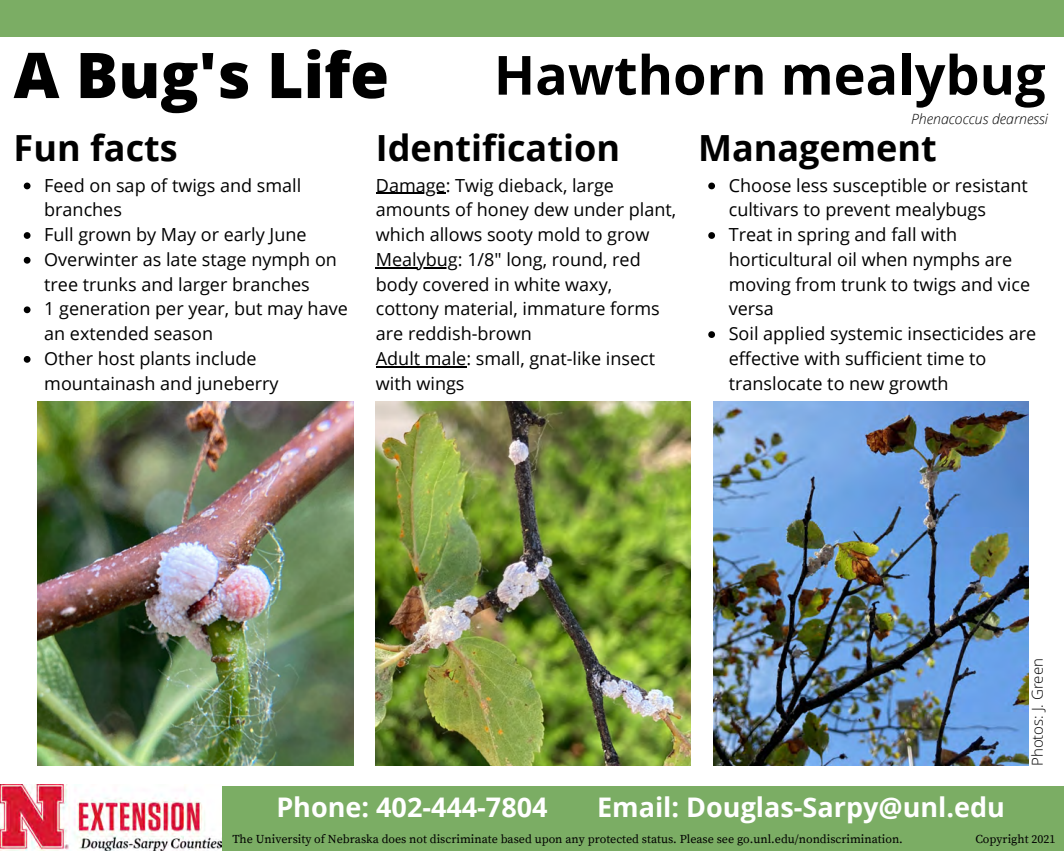
<style>
.page{position:relative;width:1064px;height:851px;background:#fff}
.page>*{position:absolute;margin:0;border:0;box-sizing:border-box;transform-origin:0 0}
.t1{font:800 63px "Open Sans";color:#000}
.t2{font:700 54px "Open Sans";color:#000}
.t3{font:700 36px "Open Sans";color:#000}
.t4{font:700 27px "Open Sans";color:#fff}
.t5{font:18px/24.8px "Open Sans";color:#000}
.t6{font:300 15px "Open Sans";color:#000}
.t7{font:italic 300 14.1px "Open Sans";color:#000}
.t8{font:12px "Source Serif Pro";color:#000}
</style>
<div class="page">
<div style="left:0;top:0;width:1063px;height:36px;background:#7bad64"></div>
<img style="left:375px;top:402px;width:315px;height:363px">
<img style="left:38px;top:402px;width:315px;height:363px">
<img style="left:713px;top:402px;width:315px;height:363px">
<svg style="left:24px;top:182px;width:6px;height:7px"></svg>
<svg style="left:24px;top:232px;width:6px;height:7px"></svg>
<svg style="left:24px;top:257px;width:6px;height:7px"></svg>
<svg style="left:24px;top:306px;width:6px;height:7px"></svg>
<svg style="left:24px;top:356px;width:6px;height:7px"></svg>
<svg style="left:708px;top:182px;width:6px;height:7px"></svg>
<svg style="left:708px;top:232px;width:6px;height:7px"></svg>
<svg style="left:708px;top:331px;width:6px;height:7px"></svg>
<hr style="left:376px;top:193px;width:69px;height:1px;background:#000">
<hr style="left:376px;top:267px;width:82px;height:1px;background:#000">
<hr style="left:376px;top:366px;width:90px;height:1px;background:#000">
<div style="left:0;top:786px;width:1063px;height:64px;background:#7bad64"></div>
<img style="left:0;top:784px;width:222px;height:66px">
<p class="t1" style="left:14px;top:31px;width:377px">A Bug's Life</p>
<p class="t2" style="left:493px;top:37px;width:553px">Hawthorn mealybug</p>
<p class="t7" style="left:910px;top:108px;width:138px">Phenacoccus dearnessi</p>
<p class="t3" style="left:14px;top:123px;width:166px">Fun facts</p>
<p class="t5" style="left:44px;top:172px;width:258px">Feed on sap of twigs and small branches</p>
<p class="t5" style="left:44px;top:222px;width:264px">Full grown by May or early June</p>
<p class="t5" style="left:44px;top:246px;width:294px">Overwinter as late stage nymph on tree trunks and larger branches</p>
<p class="t5" style="left:44px;top:296px;width:305px">1 generation per year, but may have an extended season</p>
<p class="t5" style="left:44px;top:345px;width:236px">Other host plants include mountainash and juneberry</p>
<p class="t3" style="left:376px;top:123px;width:245px">Identification</p>
<p class="t5" style="left:376px;top:172px;width:302px">Damage: Twig dieback, large amounts of honey dew under plant, which allows sooty mold to grow</p>
<p class="t5" style="left:376px;top:246px;width:285px">Mealybug: 1/8" long, round, red body covered in white waxy, cottony material, immature forms are reddish-brown</p>
<p class="t5" style="left:376px;top:345px;width:280px">Adult male: small, gnat-like insect with wings</p>
<p class="t3" style="left:698px;top:123px;width:240px">Management</p>
<p class="t5" style="left:728px;top:172px;width:300px">Choose less susceptible or resistant cultivars to prevent mealybugs</p>
<p class="t5" style="left:728px;top:222px;width:303px">Treat in spring and fall with horticultural oil when nymphs are moving from trunk to twigs and vice versa</p>
<p class="t5" style="left:728px;top:321px;width:309px">Soil applied systemic insecticides are effective with sufficient time to translocate to new growth</p>
<p class="t6" style="left:1026px;top:766px;width:109px;rotate:-90deg">Photos: J. Green</p>
<p class="t4" style="left:276px;top:788px;width:273px">Phone: 402-444-7804</p>
<p class="t4" style="left:597px;top:788px;width:409px">Email: Douglas-Sarpy@unl.edu</p>
<p class="t8" style="left:232px;top:832px;width:671px">The University of Nebraska does not discriminate based upon any protected status. Please see go.unl.edu/nondiscrimination.</p>
<p class="t8" style="left:975px;top:832px;width:81px">Copyright 2021</p>
</div>
